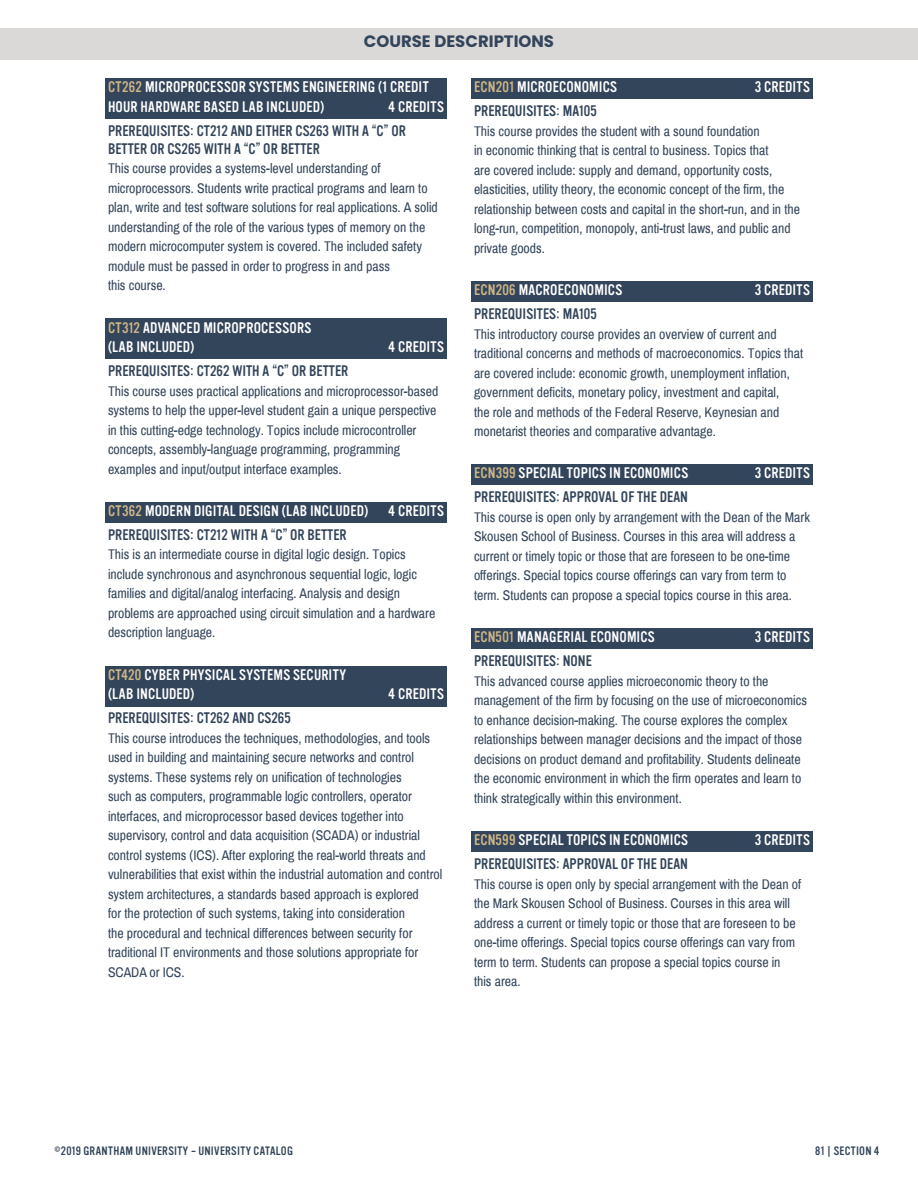
<style>
.page{position:relative;width:918px;height:1188px;background:#fff}
.page>*{position:absolute;margin:0;border:0;box-sizing:border-box;transform-origin:0 0}
.t1{font:700 16.5px "Poppins";color:#33455a}
.t2{font:15px/19.5px "Pragati Narrow";color:#33455a}
.t3{font:15px/19.5px "Vinyl OT";letter-spacing:.01em;color:#fff}
.t4{font:15px/18px "Vinyl OT";color:#33455a}
.t5{font:12px "Vinyl OT";letter-spacing:.025em;color:#33455a}
.s1{color:#cdb587}
</style>
<div class="page">
<div style="left:0;top:28px;width:918px;height:32px;background:#dbd8d8"></div>
<div style="left:105px;top:78px;width:342px;height:40px;background:#33455a"></div>
<div style="left:105px;top:318px;width:342px;height:41px;background:#33455a"></div>
<div style="left:105px;top:502px;width:342px;height:21px;background:#33455a"></div>
<div style="left:105px;top:666px;width:342px;height:40px;background:#33455a"></div>
<div style="left:471px;top:78px;width:342px;height:21px;background:#33455a"></div>
<div style="left:471px;top:281px;width:342px;height:21px;background:#33455a"></div>
<div style="left:471px;top:464px;width:342px;height:21px;background:#33455a"></div>
<div style="left:471px;top:628px;width:342px;height:21px;background:#33455a"></div>
<div style="left:471px;top:831px;width:342px;height:21px;background:#33455a"></div>
<p class="t1" style="left:364px;top:32px;width:192px">COURSE DESCRIPTIONS</p>
<p class="t3" style="left:108px;top:77px;width:322px"><span class="s1">CT262</span> MICROPROCESSOR SYSTEMS ENGINEERING (1 CREDIT<br>HOUR HARDWARE BASED LAB INCLUDED)</p>
<p class="t3" style="left:388px;top:97px;width:57px">4 CREDITS</p>
<p class="t4" style="left:108px;top:122px;width:299px">PREREQUISITES: CT212 AND EITHER CS263 WITH A “C” OR<br>BETTER OR CS265 WITH A “C” OR BETTER</p>
<p class="t2" style="left:108px;top:158px;width:331px">This course provides a systems-level understanding of microprocessors. Students write practical programs and learn to plan, write and test software solutions for real applications. A solid understanding of the role of the various types of memory on the modern microcomputer system is covered. The included safety module must be passed in order to progress in and pass<br>this course.</p>
<p class="t3" style="left:108px;top:318px;width:205px"><span class="s1">CT312</span> ADVANCED MICROPROCESSORS (LAB INCLUDED)</p>
<p class="t3" style="left:388px;top:337px;width:57px">4 CREDITS</p>
<p class="t4" style="left:108px;top:362px;width:242px">PREREQUISITES: CT262 WITH A “C” OR BETTER</p>
<p class="t2" style="left:108px;top:381px;width:332px">This course uses practical applications and microprocessor-based systems to help the upper-level student gain a unique perspective in this cutting-edge technology. Topics include microcontroller concepts, assembly-language programming, programming examples and input/output interface examples.</p>
<p class="t3" style="left:108px;top:501px;width:262px"><span class="s1">CT362</span> MODERN DIGITAL DESIGN (LAB INCLUDED)</p>
<p class="t3" style="left:388px;top:501px;width:57px">4 CREDITS</p>
<p class="t4" style="left:108px;top:526px;width:240px">PREREQUISITES: CT212 WITH A “C” OR BETTER</p>
<p class="t2" style="left:108px;top:545px;width:329px">This is an intermediate course in digital logic design. Topics include synchronous and asynchronous sequential logic, logic families and digital/analog interfacing. Analysis and design problems are approached using circuit simulation and a hardware description language.</p>
<p class="t3" style="left:108px;top:665px;width:240px"><span class="s1">CT420</span> CYBER PHYSICAL SYSTEMS SECURITY (LAB INCLUDED)</p>
<p class="t3" style="left:388px;top:685px;width:57px">4 CREDITS</p>
<p class="t4" style="left:108px;top:710px;width:184px">PREREQUISITES: CT262 AND CS265</p>
<p class="t2" style="left:108px;top:728px;width:336px">This course introduces the techniques, methodologies, and tools used in building and maintaining secure networks and control systems. These systems rely on unification of technologies<br>such as computers, programmable logic controllers, operator interfaces, and microprocessor based devices together into supervisory, control and data acquisition (SCADA) or industrial control systems (ICS). After exploring the real-world threats and vulnerabilities that exist within the industrial automation and control system architectures, a standards based approach is explored<br>for the protection of such systems, taking into consideration<br>the procedural and technical differences between security for traditional IT environments and those solutions appropriate for SCADA or ICS.</p>
<p class="t3" style="left:474px;top:77px;width:145px"><span class="s1">ECN201</span> MICROECONOMICS</p>
<p class="t3" style="left:755px;top:77px;width:57px">3 CREDITS</p>
<p class="t4" style="left:474px;top:102px;width:124px">PREREQUISITES: MA105</p>
<p class="t2" style="left:474px;top:121px;width:328px">This course provides the student with a sound foundation<br>in economic thinking that is central to business. Topics that<br>are covered include: supply and demand, opportunity costs, elasticities, utility theory, the economic concept of the firm, the relationship between costs and capital in the short-run, and in the long-run, competition, monopoly, anti-trust laws, and public and private goods.</p>
<p class="t3" style="left:474px;top:280px;width:150px"><span class="s1">ECN206</span> MACROECONOMICS</p>
<p class="t3" style="left:755px;top:280px;width:57px">3 CREDITS</p>
<p class="t4" style="left:474px;top:305px;width:124px">PREREQUISITES: MA105</p>
<p class="t2" style="left:474px;top:324px;width:331px">This introductory course provides an overview of current and traditional concerns and methods of macroeconomics. Topics that are covered include: economic growth, unemployment inflation, government deficits, monetary policy, investment and capital,<br>the role and methods of the Federal Reserve, Keynesian and monetarist theories and comparative advantage.</p>
<p class="t3" style="left:474px;top:464px;width:216px"><span class="s1">ECN399</span> SPECIAL TOPICS IN ECONOMICS</p>
<p class="t3" style="left:755px;top:464px;width:57px">3 CREDITS</p>
<p class="t4" style="left:474px;top:489px;width:216px">PREREQUISITES: APPROVAL OF THE DEAN</p>
<p class="t2" style="left:474px;top:507px;width:337px">This course is open only by arrangement with the Dean of the Mark Skousen School of Business. Courses in this area will address a current or timely topic or those that are foreseen to be one-time offerings. Special topics course offerings can vary from term to term. Students can propose a special topics course in this area.</p>
<p class="t3" style="left:474px;top:628px;width:182px"><span class="s1">ECN501</span> MANAGERIAL ECONOMICS</p>
<p class="t3" style="left:755px;top:628px;width:57px">3 CREDITS</p>
<p class="t4" style="left:474px;top:653px;width:119px">PREREQUISITES: NONE</p>
<p class="t2" style="left:474px;top:671px;width:334px">This advanced course applies microeconomic theory to the management of the firm by focusing on the use of microeconomics to enhance decision-making. The course explores the complex relationships between manager decisions and the impact of those decisions on product demand and profitability. Students delineate the economic environment in which the firm operates and learn to think strategically within this environment.</p>
<p class="t3" style="left:474px;top:831px;width:216px"><span class="s1">ECN599</span> SPECIAL TOPICS IN ECONOMICS</p>
<p class="t3" style="left:755px;top:831px;width:57px">3 CREDITS</p>
<p class="t4" style="left:474px;top:855px;width:216px">PREREQUISITES: APPROVAL OF THE DEAN</p>
<p class="t2" style="left:474px;top:874px;width:329px">This course is open only by special arrangement with the Dean of the Mark Skousen School of Business. Courses in this area will address a current or timely topic or those that are foreseen to be one-time offerings. Special topics course offerings can vary from term to term. Students can propose a special topics course in this area.</p>
<p class="t5" style="left:54px;top:1144px;width:241px">©2019 GRANTHAM UNIVERSITY – UNIVERSITY CATALOG</p>
<p class="t5" style="left:815px;top:1144px;width:66px">81 | SECTION 4</p>
</div>
